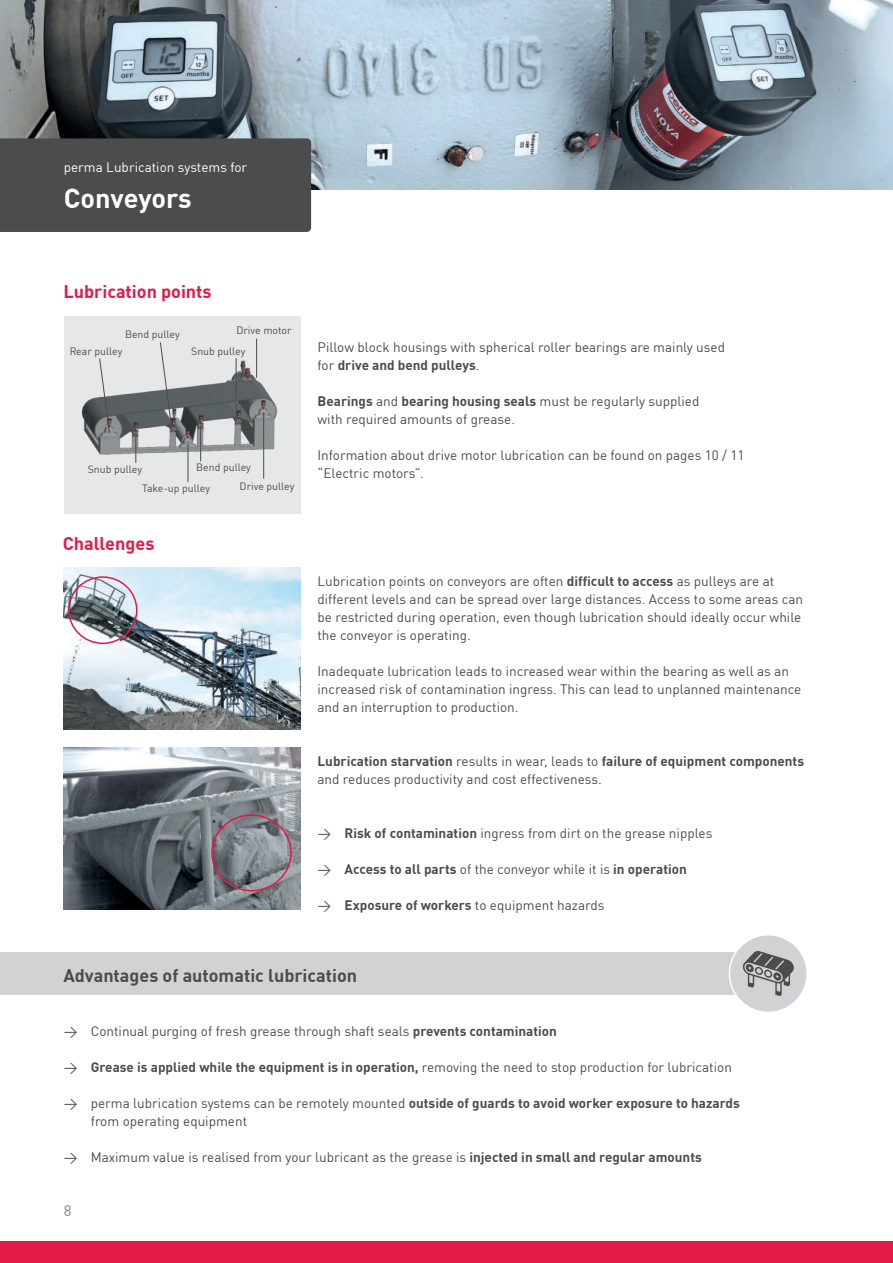
<style>
.page{position:relative;width:893px;height:1263px;background:#fff}
.page>*{position:absolute;margin:0;border:0;box-sizing:border-box;transform-origin:0 0}
.t1{font:700 27px "DIN Pro";color:#fff}
.t2{font:700 18px "DIN Pro";color:#4b4c4d}
.t3{font:700 18px "DIN Pro";color:#e31a47}
.t4{font:15px "DIN Pro";color:#808285}
.t5{font:13.5px/18px "DIN Pro";color:#4b4c4d}
.t6{font:700 13.5px "DIN Pro";color:#4b4c4d}
.t7{font:13.5px "DIN Pro";color:#fff}
.t8{font:10.5px "DIN Pro";color:#4b4c4d}
.s1{font-weight:700}
.s2{font-weight:400}
</style>
<div class="page">
<div style="left:0;top:1242px;width:893px;height:21px;background:#e31a47"></div>
<img style="left:0;top:0;width:893px;height:190px">
<img style="left:64px;top:748px;width:236px;height:162px">
<div style="left:211px;top:814px;width:81px;height:77px;border:2px solid #e31a47;border-radius:50%"></div>
<img style="left:64px;top:568px;width:236px;height:162px">
<div style="left:68px;top:576px;width:70px;height:68px;border:2px solid #e31a47;border-radius:50%"></div>
<div style="left:64px;top:316px;width:236px;height:198px;background:#e6e7e9"></div>
<img style="left:81px;top:360px;width:196px;height:95px">
<div style="left:0;top:952px;width:789px;height:43px;background:#d1d2d4"></div>
<div style="left:729px;top:935px;width:78px;height:77px;background:#d1d2d4;border-radius:50%"></div>
<div style="left:729px;top:934px;width:79px;height:79px;border:2px solid #fff;border-radius:50%"></div>
<svg style="left:743px;top:951px;width:51px;height:45px"></svg>
<hr style="left:135px;top:433px;width:1px;height:30px;background:#4b4c4d">
<hr style="left:188px;top:444px;width:1px;height:38px;background:#4b4c4d">
<hr style="left:236px;top:358px;width:1px;height:63px;background:#4b4c4d">
<svg style="left:160px;top:342px;width:13px;height:88px"></svg>
<svg style="left:99px;top:358px;width:11px;height:76px"></svg>
<hr style="left:200px;top:426px;width:1px;height:35px;background:#4b4c4d">
<hr style="left:256px;top:339px;width:1px;height:39px;background:#4b4c4d">
<hr style="left:263px;top:412px;width:1px;height:67px;background:#4b4c4d">
<div style="left:0;top:138px;width:311px;height:94px;background:#4b4c4d"></div>
<p class="t7" style="left:64px;top:161px;width:185px">perma Lubrication systems for</p>
<h1 class="t1" style="left:64px;top:186px;width:129px">Conveyors</h1>
<h2 class="t3" style="left:63px;top:283px;width:150px">Lubrication points</h2>
<p class="t8" style="left:125px;top:329px;width:56px">Bend pulley</p>
<p class="t8" style="left:236px;top:326px;width:57px">Drive motor</p>
<p class="t8" style="left:70px;top:346px;width:54px">Rear pulley</p>
<p class="t8" style="left:88px;top:465px;width:56px">Snub pulley</p>
<p class="t8" style="left:191px;top:346px;width:56px">Snub pulley</p>
<p class="t8" style="left:196px;top:462px;width:56px">Bend pulley</p>
<p class="t8" style="left:142px;top:484px;width:69px">Take-up pulley</p>
<h2 class="t3" style="left:63px;top:535px;width:93px">Challenges</h2>
<p class="t8" style="left:240px;top:482px;width:56px">Drive pulley</p>
<p class="t5" style="left:317px;top:339px;width:409px">Pillow block housings with spherical roller bearings are mainly used for <span class="s1">drive and bend pulleys</span>.</p>
<p class="t5" style="left:317px;top:393px;width:383px"><span class="s1">Bearings</span> and <span class="s1">bearing housing seals</span> must be regularly supplied with required amounts of grease.</p>
<p class="t5" style="left:317px;top:447px;width:429px">Information about drive motor lubrication can be found on pages 10 / 11 “Electric motors”.</p>
<p class="t5" style="left:317px;top:573px;width:487px">Lubrication points on conveyors are often <span class="s1">difficult to access</span> as pulleys are at different levels and can be spread over large distances. Access to some areas can be restricted during operation, even though lubrication should ideally occur while the conveyor is operating.</p>
<p class="t5" style="left:317px;top:663px;width:485px">Inadequate lubrication leads to increased wear within the bearing as well as an increased risk of contamination ingress. This can lead to unplanned maintenance and an interruption to production.</p>
<p class="t5" style="left:317px;top:753px;width:488px"><span class="s1">Lubrication starvation</span> results in wear, leads to <span class="s1">failure of equipment components </span>and reduces productivity and cost effectiveness.</p>
<p class="t5" style="left:317px;top:823px;width:396px">→ <span class="s1">Risk of contamination</span> ingress from dirt on the grease nipples</p>
<p class="t6" style="left:317px;top:863px;width:371px"><span class="s2">→</span> Access to all parts <span class="s2">of the conveyor while it is</span> in operation</p>
<p class="t5" style="left:317px;top:895px;width:289px">→ <span class="s1">Exposure of workers</span> to equipment hazards</p>
<h2 class="t2" style="left:63px;top:967px;width:295px">Advantages of automatic lubrication</h2>
<p class="t5" style="left:64px;top:1021px;width:495px">→ Continual purging of fresh grease through shaft seals <span class="s1">prevents contamination</span></p>
<p class="t5" style="left:64px;top:1057px;width:670px">→ <span class="s1">Grease is applied while the equipment is in operation,</span> removing the need to stop production for lubrication</p>
<p class="t5" style="left:91px;top:1093px;width:651px;text-indent:-27px">→ perma lubrication systems can be remotely mounted <span class="s1">outside of guards to avoid worker exposure to hazards </span>from operating equipment</p>
<p class="t5" style="left:64px;top:1147px;width:640px">→ Maximum value is realised from your lubricant as the grease is <span class="s1">injected in small and regular amounts</span></p>
<p class="t4" style="left:64px;top:1204px;width:9px">8</p>
</div>
